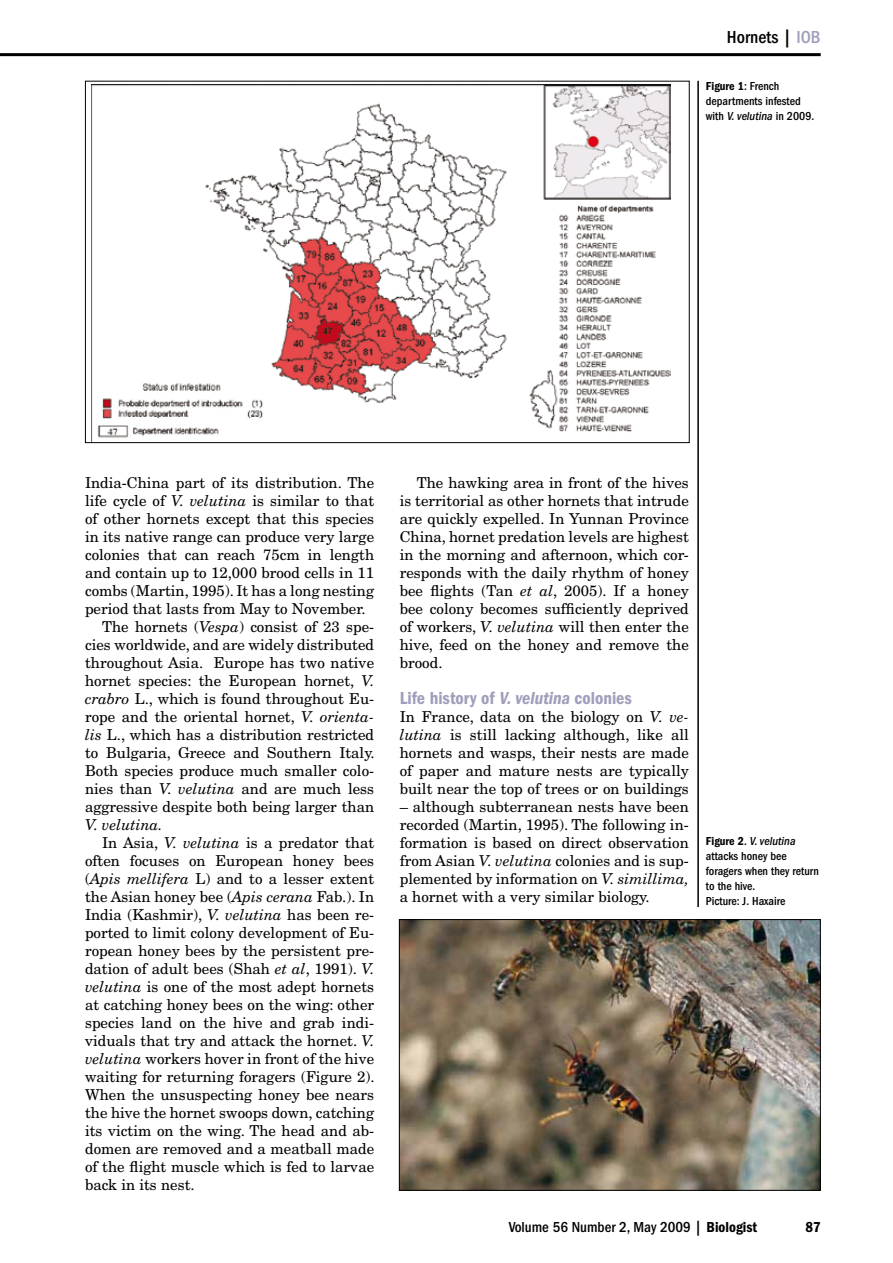
<style>
.page{position:relative;width:893px;height:1263px;background:#fff}
.page>*{position:absolute;margin:0;border:0;box-sizing:border-box;transform-origin:0 0}
.t1{font:600 condensed 18px "Franklin Gothic";color:#9f9fbb}
.t2{font:500 condensed 18px "Franklin Gothic";color:#000}
.t3{font:15px/18px "New Century Schlbk";color:#000;text-align:justify}
.t4{font:500 condensed 15px "Franklin Gothic";color:#000}
.t5{font:italic 15px "New Century Schlbk";color:#000}
.t6{font:600 condensed 15px "Franklin Gothic";color:#000}
.t7{font:500 condensed 12px/15px "Franklin Gothic";color:#000}
.s1{color:#9f9fbb}
.s2{font-weight:600}
.s3{font-style:italic}
</style>
<div class="page">
<hr style="left:0;top:53px;width:821px;height:3px;background:#000">
<hr style="left:697px;top:81px;width:2px;height:826px;background:#000">
<img style="left:92px;top:84px;width:578px;height:357px">
<img style="left:401px;top:921px;width:418px;height:268px">
<div style="left:399px;top:919px;width:422px;height:272px;border:1px solid #000"></div>
<p class="t2" style="left:727px;top:27px;width:95px">Hornets | <span class="s1">IOB</span></p>
<p class="t7" style="left:706px;top:78px;width:110px"><span class="s2">Figure 1</span>: French departments infested with <span class="s3">V. velutina</span> in 2009.</p>
<p class="t3" style="left:85px;top:474px;width:291px">India-China part of its distribution. The</p>
<p class="t3" style="left:85px;top:492px;width:291px">life cycle of <span class="s3">V. velutina</span> is similar to that</p>
<p class="t3" style="left:85px;top:510px;width:291px">of other hornets except that this species</p>
<p class="t3" style="left:85px;top:528px;width:291px">in its native range can produce very large</p>
<p class="t3" style="left:85px;top:546px;width:291px">colonies that can reach 75cm in length</p>
<p class="t3" style="left:85px;top:564px;width:291px">and contain up to 12,000 brood cells in 11</p>
<p class="t3" style="left:85px;top:582px;width:291px">combs (Martin, 1995). It has a long nesting</p>
<p class="t3" style="left:85px;top:600px;width:282px">period that lasts from May to November.</p>
<p class="t3" style="left:102px;top:618px;width:274px">The hornets (<span class="s3">Vespa</span>) consist of 23 spe-</p>
<p class="t3" style="left:85px;top:636px;width:291px">cies worldwide, and are widely distributed</p>
<p class="t3" style="left:85px;top:654px;width:291px">throughout Asia. Europe has two native</p>
<p class="t3" style="left:85px;top:672px;width:291px">hornet species: the European hornet, <span class="s3">V.</span></p>
<p class="t3" style="left:85px;top:690px;width:291px"><span class="s3">crabro</span> L., which is found throughout Eu-</p>
<p class="t3" style="left:85px;top:708px;width:291px">rope and the oriental hornet, <span class="s3">V. orienta-</span></p>
<p class="t3" style="left:85px;top:726px;width:291px"><span class="s3">lis</span> L., which has a distribution restricted</p>
<p class="t3" style="left:85px;top:744px;width:291px">to Bulgaria, Greece and Southern Italy.</p>
<p class="t3" style="left:85px;top:762px;width:291px">Both species produce much smaller colo-</p>
<p class="t3" style="left:85px;top:780px;width:291px">nies than <span class="s3">V. velutina</span> and are much less</p>
<p class="t3" style="left:85px;top:798px;width:291px">aggressive despite both being larger than</p>
<p class="t5" style="left:85px;top:816px;width:79px">V. velutina.</p>
<p class="t3" style="left:102px;top:834px;width:274px">In Asia, <span class="s3">V. velutina</span> is a predator that</p>
<p class="t3" style="left:85px;top:852px;width:291px">often focuses on European honey bees</p>
<p class="t3" style="left:85px;top:870px;width:291px">(<span class="s3">Apis mellifera</span> L) and to a lesser extent</p>
<p class="t3" style="left:85px;top:888px;width:291px">the Asian honey bee (<span class="s3">Apis cerana</span> Fab.). In</p>
<p class="t3" style="left:85px;top:906px;width:291px">India (Kashmir), <span class="s3">V. velutina</span> has been re-</p>
<p class="t3" style="left:85px;top:924px;width:291px">ported to limit colony development of Eu-</p>
<p class="t3" style="left:85px;top:942px;width:291px">ropean honey bees by the persistent pre-</p>
<p class="t3" style="left:85px;top:960px;width:291px">dation of adult bees (Shah <span class="s3">et al</span>, 1991). <span class="s3">V.</span></p>
<p class="t3" style="left:85px;top:978px;width:291px"><span class="s3">velutina</span> is one of the most adept hornets</p>
<p class="t3" style="left:85px;top:996px;width:291px">at catching honey bees on the wing: other</p>
<p class="t3" style="left:85px;top:1014px;width:291px">species land on the hive and grab indi-</p>
<p class="t3" style="left:85px;top:1032px;width:291px">viduals that try and attack the hornet. <span class="s3">V.</span></p>
<p class="t3" style="left:85px;top:1050px;width:291px"><span class="s3">velutina</span> workers hover in front of the hive</p>
<p class="t3" style="left:85px;top:1068px;width:291px">waiting for returning foragers (Figure 2).</p>
<p class="t3" style="left:85px;top:1086px;width:291px">When the unsuspecting honey bee nears</p>
<p class="t3" style="left:85px;top:1104px;width:291px">the hive the hornet swoops down, catching</p>
<p class="t3" style="left:85px;top:1122px;width:291px">its victim on the wing. The head and ab-</p>
<p class="t3" style="left:85px;top:1140px;width:291px">domen are removed and a meatball made</p>
<p class="t3" style="left:85px;top:1158px;width:291px">of the flight muscle which is fed to larvae</p>
<p class="t3" style="left:85px;top:1176px;width:111px">back in its nest.</p>
<p class="t3" style="left:400px;top:473px;width:291px;text-indent:17px">The hawking area in front of the hives is territorial as other hornets that intrude are quickly expelled. In Yunnan Province China, hornet predation levels are highest in the morning and afternoon, which cor&shy;responds with the daily rhythm of honey bee flights (Tan <span class="s3">et al</span>, 2005). If a honey bee colony becomes sufficiently deprived of workers, <span class="s3">V. velutina</span> will then enter the hive, feed on the honey and remove the brood.</p>
<p class="t1" style="left:400px;top:688px;width:234px">Life history of <span class="s3">V. velutina</span> colonies</p>
<p class="t3" style="left:400px;top:707px;width:291px">In France, data on the biology on <span class="s3">V. ve&shy;lutina</span> is still lacking although, like all hornets and wasps, their nests are made of paper and mature nests are typically built near the top of trees or on buildings</p>
<p class="t3" style="left:400px;top:797px;width:291px">– although subterranean nests have been recorded (Martin, 1995). The following in&shy;formation is based on direct observation from Asian <span class="s3">V. velutina</span> colonies and is sup&shy;plemented by information on <span class="s3">V. simillima, </span>a hornet with a very similar biology.</p>
<p class="t7" style="left:706px;top:833px;width:115px"><span class="s2">Figure 2</span>. <span class="s3">V. velutina </span>attacks honey bee foragers when they return to the hive.<br>Picture: J. Haxaire</p>
<p class="t4" style="left:509px;top:1218px;width:250px">Volume 56 Number 2, May 2009 | <span class="s2">Biologist</span></p>
<p class="t6" style="left:805px;top:1218px;width:17px">87</p>
</div>
